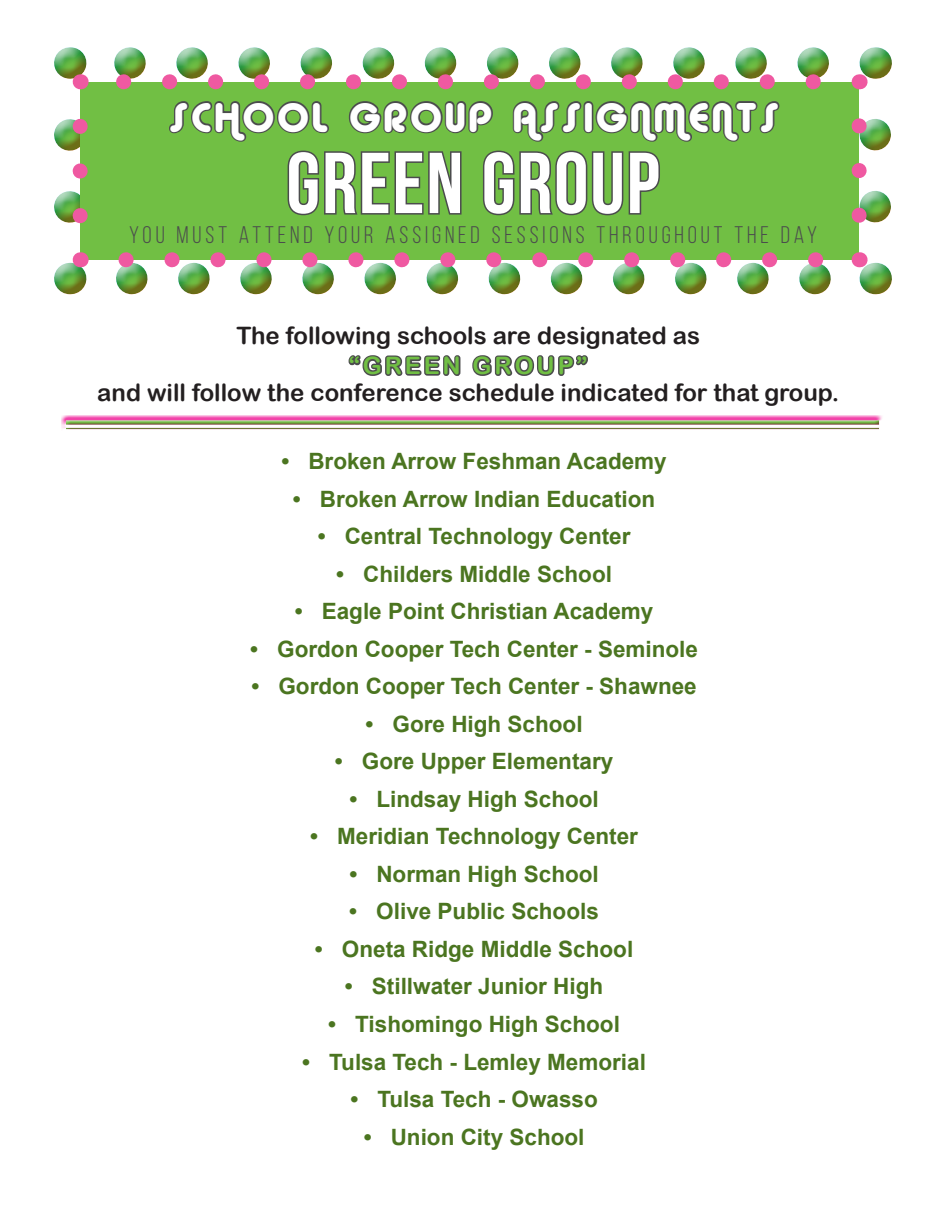
<style>
.page{position:relative;width:945px;height:1215px;background:#fff}
.page>*{position:absolute;margin:0;border:0;box-sizing:border-box;transform-origin:0 0}
.t1{font:700 86.1px "Bebas Neue";letter-spacing:.02em;color:#fff}
.t2{font:38.55px "Alba Matter";letter-spacing:.12em;color:#fff}
.t3{font:24px "Arial Rounded MT Bold";color:#231f20}
.t4{font:24px "Bebas Neue";letter-spacing:.165em;color:#4b4c4d}
.t5{font:24px "Arial Rounded MT Bold";letter-spacing:.12em;color:#71bf44}
.t6{font:700 22.5px "Arial";color:#4b7520}
</style>
<div class="page">
<svg style="left:348px;top:355px;width:113px;height:21px"></svg>
<svg style="left:472px;top:355px;width:116px;height:21px"></svg>
<div style="left:52px;top:48px;width:840px;height:249px;background:#f36f21;opacity:.75"></div>
<div style="left:80px;top:82px;width:779px;height:178px;background:#71bf44"></div>
<svg style="left:54px;top:126px;width:34px;height:117px"></svg>
<svg style="left:126px;top:252px;width:718px;height:42px"></svg>
<svg style="left:852px;top:99px;width:39px;height:116px"></svg>
<svg style="left:101px;top:47px;width:712px;height:42px"></svg>
<svg style="left:80px;top:252px;width:1px;height:15px"></svg>
<svg style="left:859px;top:252px;width:1px;height:15px"></svg>
<svg style="left:859px;top:74px;width:1px;height:15px"></svg>
<svg style="left:80px;top:74px;width:1px;height:15px"></svg>
<svg style="left:169px;top:101px;width:611px;height:115px"></svg>
<div style="left:60px;top:415px;width:824px;height:18px;background:#f78ecc"></div>
<div style="left:61px;top:417px;width:824px;height:18px;background:#ed028c;opacity:.75"></div>
<h2 class="t2" style="left:169px;top:95px;width:103px">SCHOOL</h2>
<h2 class="t2" style="left:349px;top:95px;width:63px">GROUP</h2>
<h2 class="t2" style="left:513px;top:95px;width:52px">ASSIGNMENTS</h2>
<h1 class="t1" style="left:286px;top:136px;width:375px">GREEN GROUP</h1>
<p class="t4" style="left:129px;top:222px;width:690px">YOU MUST ATTEND YOUR ASSIGNED SESSIONS THROUGHOUT THE DAY</p>
<p class="t3" style="left:236px;top:321px;width:465px">The following schools are designated as</p>
<p class="t5" style="left:349px;top:351px;width:240px">“GREEN GROUP”</p>
<p class="t3" style="left:97px;top:378px;width:743px">and will follow the conference schedule indicated for that group.</p>
<p class="t6" style="left:281px;top:446px;width:387px">• Broken Arrow Feshman Academy</p>
<p class="t6" style="left:293px;top:484px;width:364px">• Broken Arrow Indian Education</p>
<p class="t6" style="left:318px;top:521px;width:314px">• Central Technology Center</p>
<p class="t6" style="left:336px;top:559px;width:277px">• Childers Middle School</p>
<p class="t6" style="left:295px;top:597px;width:360px">• Eagle Point Christian Academy</p>
<p class="t6" style="left:250px;top:634px;width:449px">• Gordon Cooper Tech Center - Seminole</p>
<p class="t6" style="left:251px;top:672px;width:447px">• Gordon Cooper Tech Center - Shawnee</p>
<p class="t6" style="left:366px;top:709px;width:219px">• Gore High School</p>
<p class="t6" style="left:335px;top:747px;width:280px">• Gore Upper Elementary</p>
<p class="t6" style="left:349px;top:784px;width:251px">• Lindsay High School</p>
<p class="t6" style="left:310px;top:822px;width:329px">• Meridian Technology Center</p>
<p class="t6" style="left:349px;top:859px;width:251px">• Norman High School</p>
<p class="t6" style="left:349px;top:897px;width:251px">• Olive Public Schools</p>
<p class="t6" style="left:315px;top:934px;width:320px">• Oneta Ridge Middle School</p>
<p class="t6" style="left:345px;top:972px;width:260px">• Stillwater Junior High</p>
<p class="t6" style="left:328px;top:1009px;width:293px">• Tishomingo High School</p>
<p class="t6" style="left:302px;top:1047px;width:345px">• Tulsa Tech - Lemley Memorial</p>
<p class="t6" style="left:350px;top:1084px;width:249px">• Tulsa Tech - Owasso</p>
<p class="t6" style="left:364px;top:1122px;width:222px">• Union City School</p>
</div>
